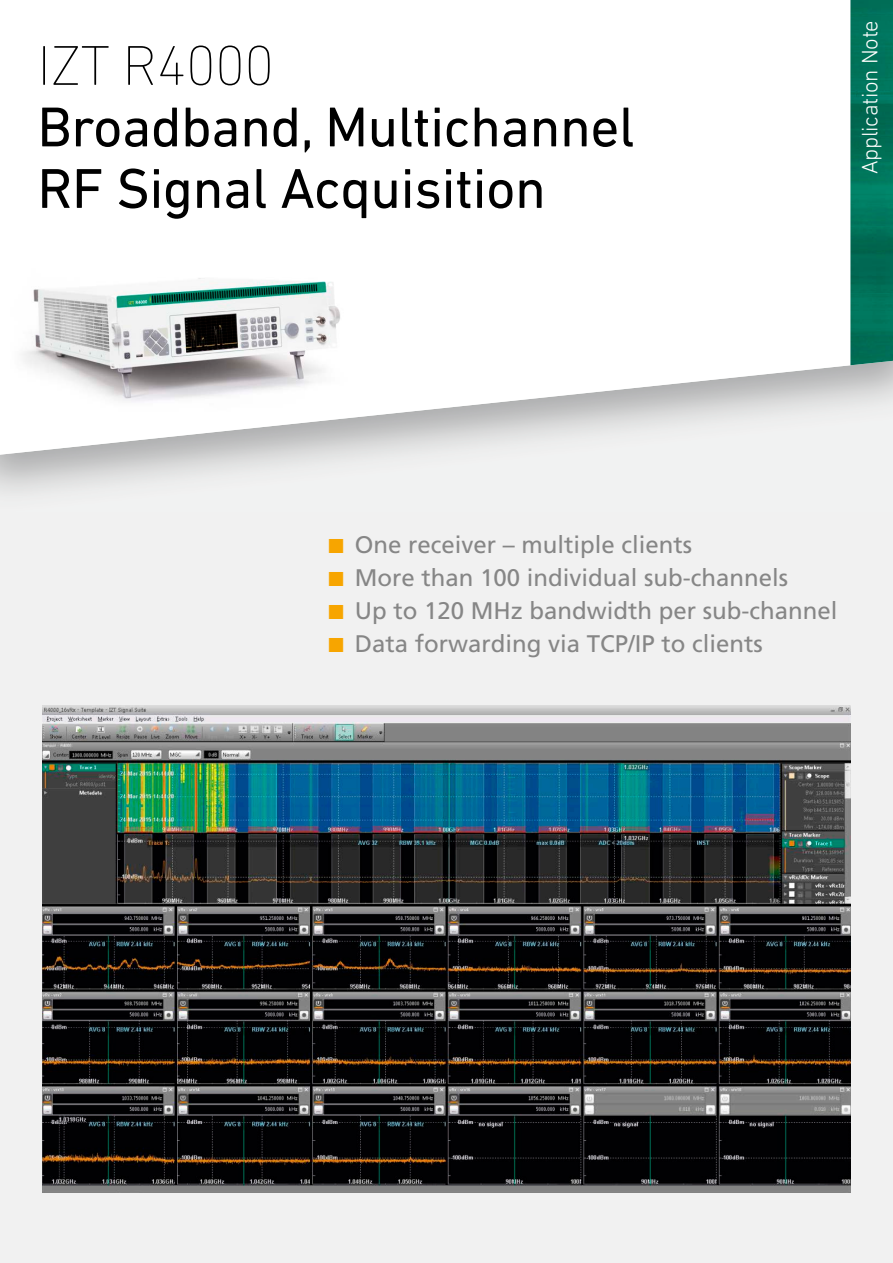
<style>
.page{position:relative;width:893px;height:1263px;background:#fff}
.page>*{position:absolute;margin:0;border:0;box-sizing:border-box;transform-origin:0 0}
.t1{font:57px/61.5px "DIN Next LT Pro";letter-spacing:-.01em;color:#000}
.t2{font:200 57px "DIN Next LT Pro";letter-spacing:-.01em;color:#000}
.t3{font:24px/33px "Frutiger LT";color:#868686}
.t4{font:300 22.65px "DIN Next LT Pro";letter-spacing:-.01em;color:#fff}
</style>
<div class="page">
<div style="left:0;top:346px;width:893px;height:917px;background:#f1f1f1"></div>
<svg style="left:0;top:346px;width:893px;height:109px"></svg>
<img style="left:850px;top:0;width:43px;height:365px">
<img style="left:11px;top:278px;width:350px;height:136px">
<img style="left:43px;top:706px;width:807px;height:486px">
<h1 class="t2" style="left:37px;top:32px;width:238px">IZT R4000</h1>
<h1 class="t1" style="left:37px;top:101px;width:599px">Broadband, Multichannel<br>RF Signal Acquisition</h1>
<p class="t4" style="left:862px;top:174px;width:156px;rotate:-90deg">Application Note</p>
<p class="t3" style="left:355px;top:530px;width:484px">One receiver – multiple clients<br>More than 100 individual sub-channels<br>Up to 120 MHz bandwidth per sub-channel Data forwarding via TCP/IP to clients</p>
</div>
